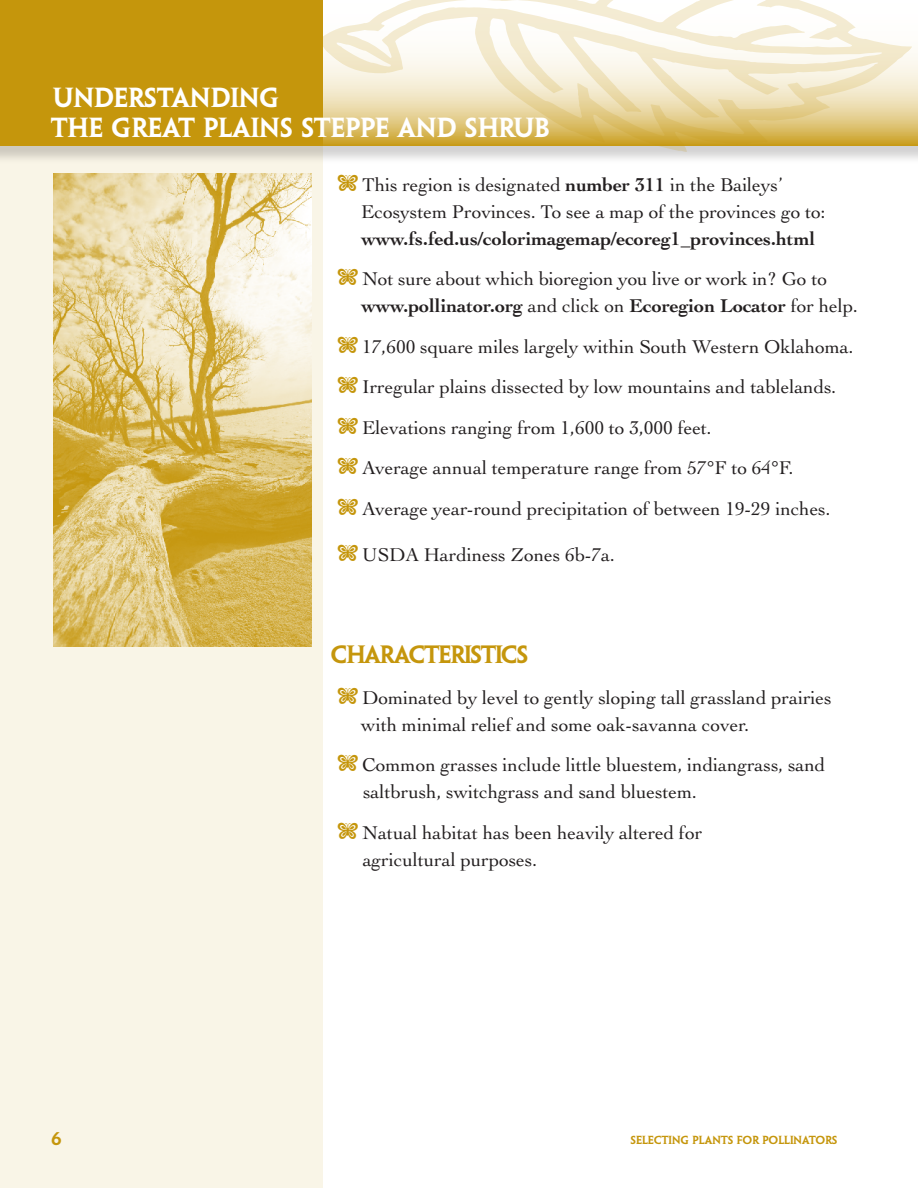
<style>
.page{position:relative;width:918px;height:1188px;background:#fff}
.page>*{position:absolute;margin:0;border:0;box-sizing:border-box;transform-origin:0 0}
.t1{font:24.75px/30px "Penumbra MM 585 1000";letter-spacing:.05em;color:#fff}
.t2{font:22.5px "Penumbra MM 585 1000";color:#c5960c}
.t3{font:19.5px/27px "Cochin";letter-spacing:-.005em;color:#231f20}
.t4{font:700 19.5px "Cochin";letter-spacing:-.005em;color:#231f20}
.t5{font:16.5px "Penumbra MM 585 1000";color:#c5960c}
.t6{font:10.5px "Penumbra MM 585 1000";letter-spacing:.04em;color:#c5960c}
.s1{color:#c5960c}
.s2{font-weight:700}
</style>
<div class="page">
<div style="left:0;top:144px;width:323px;height:1044px;background:#f9f5e7"></div>
<div style="left:0;top:0;width:918px;height:164px;background:#231f20;opacity:.2"></div>
<div style="left:0;top:0;width:323px;height:145px;background:#c5960c"></div>
<svg style="left:319px;top:0;width:593px;height:152px"></svg>
<img style="left:54px;top:174px;width:257px;height:473px">
<p class="t1" style="left:51px;top:83px;width:498px">UNDERSTANDING<br>THE GREAT PLAINS STEPPE AND SHRUB</p>
<p class="t3" style="left:361px;top:171px;width:466px;text-indent:-24px"><span class="s1">■</span> This region is designated <span class="s2">number 311</span> in the Baileys’<br>Ecosystem Provinces. To see a map of the provinces go to:</p>
<p class="t4" style="left:361px;top:227px;width:455px">www.fs.fed.us/colorimagemap/ecoreg1_provinces.html</p>
<p class="t3" style="left:361px;top:266px;width:498px;text-indent:-25px"><span class="s1">■</span> Not sure about which bioregion you live or work in? Go to <span class="s2">www.pollinator.org</span> and click on <span class="s2">Ecoregion Locator</span> for help.</p>
<p class="t3" style="left:337px;top:333px;width:518px"><span class="s1">■</span> 17,600 square miles largely within South Western Oklahoma.</p>
<p class="t3" style="left:337px;top:374px;width:501px"><span class="s1">■</span> Irregular plains dissected by low mountains and tablelands.</p>
<p class="t3" style="left:337px;top:414px;width:377px"><span class="s1">■</span> Elevations ranging from 1,600 to 3,000 feet.</p>
<p class="t3" style="left:337px;top:455px;width:458px"><span class="s1">■</span> Average annual temperature range from 57°F to 64°F.</p>
<p class="t3" style="left:337px;top:495px;width:495px"><span class="s1">■</span> Average year-round precipitation of between 19-29 inches.</p>
<p class="t3" style="left:337px;top:542px;width:280px"><span class="s1">■</span> USDA Hardiness Zones 6b-7a.</p>
<p class="t2" style="left:330px;top:642px;width:198px">CHARACTERISTICS</p>
<p class="t3" style="left:361px;top:684px;width:472px;text-indent:-25px"><span class="s1">■</span> Dominated by level to gently sloping tall grassland prairies with minimal relief and some oak-savanna cover.</p>
<p class="t3" style="left:363px;top:752px;width:464px;text-indent:-26px"><span class="s1">■</span> Common grasses include little bluestem, indiangrass, sand saltbrush, switchgrass and sand bluestem.</p>
<p class="t3" style="left:363px;top:819px;width:341px;text-indent:-26px"><span class="s1">■</span> Natual habitat has been heavily altered for agricultural purposes.</p>
<p class="t5" style="left:51px;top:1129px;width:12px">6</p>
<p class="t6" style="left:630px;top:1134px;width:208px">SELECTING PLANTS FOR POLLINATORS</p>
</div>
